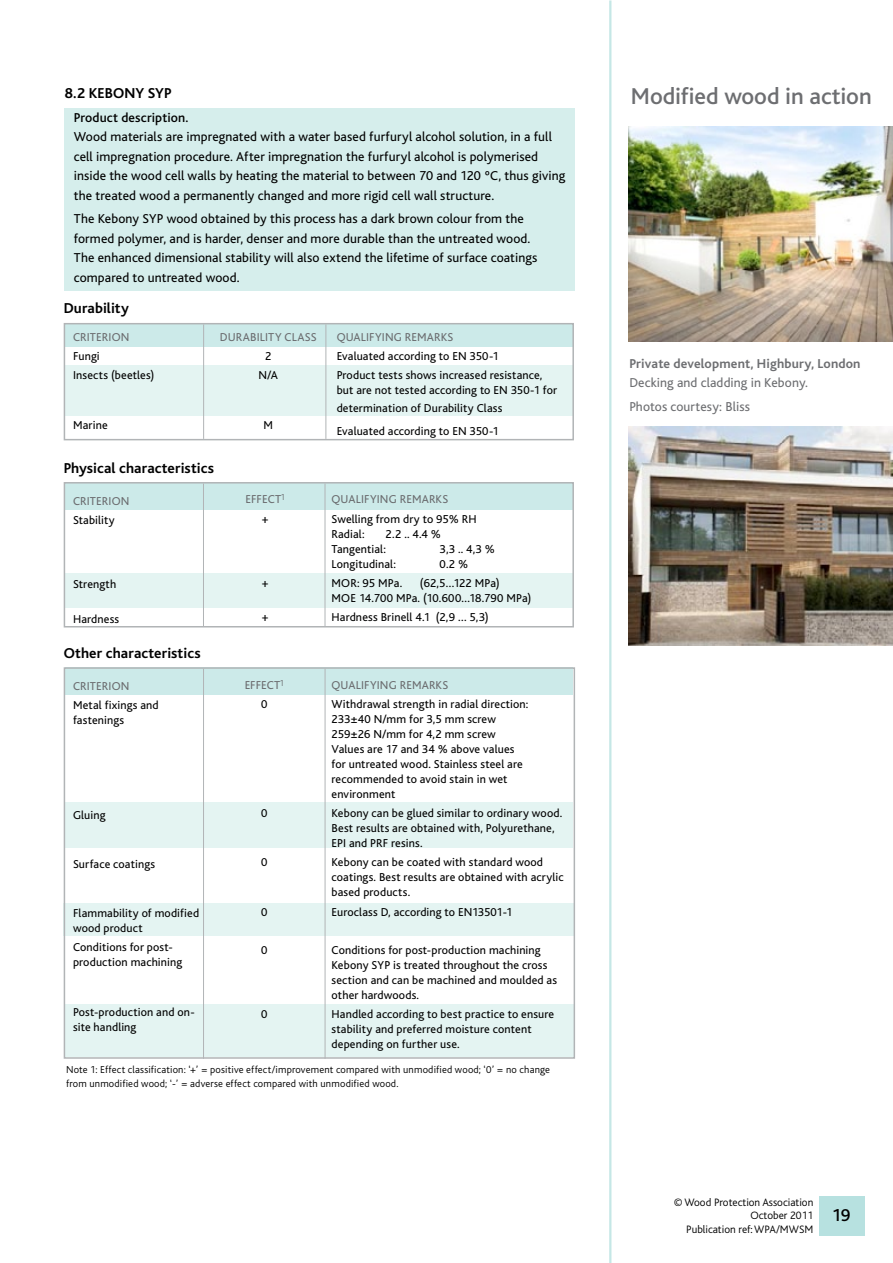
<style>
.page{position:relative;width:893px;height:1263px;background:#fff}
.page>*{position:absolute;margin:0;border:0;box-sizing:border-box;transform-origin:0 0}
.t1{font:500 24px "Bliss";letter-spacing:-.005em;color:#6d6e71}
.t2{font:500 18px "Bliss";color:#000}
.t3{font:700 15px "Bliss";letter-spacing:.01em;color:#000}
.t4{font:13.5px/19.5px "Bliss";letter-spacing:.01em;color:#000}
.t5{font:13.5px/23.7px "Bliss";letter-spacing:.01em;color:#6d6e71}
.t6{font:700 13.5px "Bliss";letter-spacing:.015em;color:#6d6e71}
.t7{font:500 13.5px "Bliss";letter-spacing:.01em;color:#000}
.t8{font:12px/15px "Bliss";letter-spacing:.01em;color:#000}
.t9{font:12px/19.4px "Bliss";letter-spacing:.015em;color:#6b6c6f;text-align:center}
.t10{font:300 11.25px/13.5px "Bliss";color:#000;text-align:right}
.t11{font:300 10.5px/13.5px "Bliss";letter-spacing:.02em;color:#000}
.s1{color:#000}
</style>
<div class="page">
<div style="left:819px;top:1196px;width:46px;height:40px;background:#b7e1e0"></div>
<div style="left:65px;top:108px;width:510px;height:182px;background:#d6eeec"></div>
<div style="left:66px;top:802px;width:507px;height:46px;background:#e4f4f2"></div>
<div style="left:64px;top:903px;width:511px;height:33px;background:#e4f4f2"></div>
<div style="left:64px;top:1004px;width:511px;height:53px;background:#e4f4f2"></div>
<div style="left:65px;top:573px;width:508px;height:35px;background:#e4f4f2"></div>
<div style="left:65px;top:366px;width:507px;height:50px;background:#e4f4f2"></div>
<div style="left:65px;top:323px;width:507px;height:24px;background:#cceae9"></div>
<div style="left:65px;top:482px;width:507px;height:28px;background:#cceae9"></div>
<div style="left:65px;top:667px;width:507px;height:28px;background:#cceae9"></div>
<div style="left:64px;top:323px;width:510px;height:117px;border:2px solid #b1b4b6"></div>
<div style="left:64px;top:482px;width:510px;height:145px;border:2px solid #b1b4b6"></div>
<div style="left:64px;top:667px;width:511px;height:392px;border:2px solid #b1b4b6"></div>
<hr style="left:203px;top:324px;width:1px;height:115px;background:#b1b4b6">
<hr style="left:203px;top:483px;width:1px;height:143px;background:#b1b4b6">
<hr style="left:203px;top:669px;width:1px;height:390px;background:#b1b4b6">
<hr style="left:325px;top:324px;width:1px;height:115px;background:#b1b4b6">
<hr style="left:325px;top:483px;width:1px;height:143px;background:#b1b4b6">
<hr style="left:325px;top:669px;width:1px;height:390px;background:#b1b4b6">
<hr style="left:609px;top:0;width:2px;height:1263px;background:#c5e7e6">
<img style="left:628px;top:126px;width:265px;height:216px">
<img style="left:628px;top:426px;width:265px;height:219px">
<p class="t3" style="left:65px;top:85px;width:108px">8.2 KEBONY SYP</p>
<p class="t7" style="left:74px;top:110px;width:116px">Product description.</p>
<p class="t4" style="left:74px;top:127px;width:493px">Wood materials are impregnated with a water based furfuryl alcohol solution, in a full cell impregnation procedure. After impregnation the furfuryl alcohol is polymerised inside the wood cell walls by heating the material to between 70 and 120 ºC, thus giving the treated wood a permanently changed and more rigid cell wall structure.</p>
<p class="t4" style="left:74px;top:209px;width:465px">The Kebony SYP wood obtained by this process has a dark brown colour from the formed polymer, and is harder, denser and more durable than the untreated wood.<br>The enhanced dimensional stability will also extend the lifetime of surface coatings compared to untreated wood.</p>
<p class="t3" style="left:64px;top:301px;width:67px">Durability</p>
<p class="t9" style="left:73px;top:327px;width:58px">CRITERION</p>
<p class="t8" style="left:73px;top:347px;width:83px;line-height:19.2px">Fungi<br>Insects (beetles)</p>
<p class="t8" style="left:73px;top:417px;width:36px">Marine</p>
<p class="t9" style="left:220px;top:327px;width:98px">DURABILITY CLASS</p>
<p class="t8" style="left:258px;top:347px;width:21px;line-height:19.2px;text-align:center">2<br>N/A</p>
<p class="t8" style="left:263px;top:417px;width:11px">M</p>
<p class="t3" style="left:64px;top:460px;width:152px">Physical characteristics</p>
<p class="t9" style="left:73px;top:491px;width:58px">CRITERION</p>
<p class="t8" style="left:73px;top:513px;width:43px">Stability</p>
<p class="t8" style="left:73px;top:577px;width:45px">Strength</p>
<p class="t8" style="left:73px;top:611px;width:48px">Hardness</p>
<p class="t3" style="left:64px;top:645px;width:139px">Other characteristics</p>
<p class="t9" style="left:73px;top:677px;width:58px">CRITERION</p>
<p class="t8" style="left:73px;top:698px;width:87px">Metal fixings and fastenings</p>
<p class="t9" style="left:245px;top:490px;width:41px">EFFECT<sup>1 </sup><span class="s1">+</span></p>
<p class="t8" style="left:262px;top:576px;width:9px">+</p>
<p class="t8" style="left:262px;top:610px;width:9px">+</p>
<p class="t9" style="left:245px;top:675px;width:41px">EFFECT<sup>1<br></sup><span class="s1">0</span></p>
<p class="t8" style="left:73px;top:807px;width:34px">Gluing</p>
<p class="t8" style="left:73px;top:857px;width:84px">Surface coatings</p>
<p class="t8" style="left:73px;top:906px;width:128px">Flammability of modified wood product</p>
<p class="t8" style="left:73px;top:940px;width:111px">Conditions for post&shy;production machining</p>
<p class="t8" style="left:73px;top:1004px;width:123px">Post-production and on&shy;site handling</p>
<p class="t8" style="left:261px;top:806px;width:8px">0</p>
<p class="t8" style="left:261px;top:855px;width:8px">0</p>
<p class="t8" style="left:261px;top:904px;width:8px">0</p>
<p class="t8" style="left:261px;top:943px;width:8px">0</p>
<p class="t8" style="left:261px;top:1007px;width:8px">0</p>
<p class="t9" style="left:337px;top:327px;width:118px">QUALIFYING REMARKS</p>
<p class="t8" style="left:337px;top:347px;width:207px;line-height:19.2px">Evaluated according to EN 350-1<br>Product tests shows increased resistance,</p>
<p class="t8" style="left:337px;top:382px;width:222px;line-height:18px">but are not tested according to EN 350-1 for determination of Durability Class</p>
<p class="t8" style="left:337px;top:423px;width:164px">Evaluated according to EN 350-1</p>
<p class="t9" style="left:332px;top:490px;width:118px">QUALIFYING REMARKS</p>
<p class="t8" style="left:332px;top:511px;width:147px">Swelling from dry to 95% RH<br>Radial:</p>
<p class="t8" style="left:332px;top:526px;width:111px;text-indent:54px">2.2 .. 4.4 %<br>Tangential:</p>
<p class="t8" style="left:440px;top:541px;width:57px">3,3 .. 4,3 %</p>
<p class="t8" style="left:332px;top:556px;width:66px">Longitudinal:</p>
<p class="t8" style="left:440px;top:556px;width:30px">0.2 %</p>
<p class="t8" style="left:332px;top:576px;width:72px">MOR: 95 MPa.</p>
<p class="t8" style="left:332px;top:576px;width:201px;text-indent:88px">(62,5…122 MPa)<br>MOE 14.700 MPa. (10.600…18.790 MPa)</p>
<p class="t8" style="left:332px;top:610px;width:159px">Hardness Brinell 4.1 (2,9 … 5,3)</p>
<p class="t9" style="left:332px;top:675px;width:118px">QUALIFYING REMARKS</p>
<p class="t8" style="left:332px;top:697px;width:198px">Withdrawal strength in radial direction:<br>233±40 N/mm for 3,5 mm screw<br>259±26 N/mm for 4,2 mm screw<br>Values are 17 and 34 % above values for untreated wood. Stainless steel are recommended to avoid stain in wet environment</p>
<p class="t8" style="left:332px;top:806px;width:232px">Kebony can be glued similar to ordinary wood.<br>Best results are obtained with, Polyurethane,<br>EPI and PRF resins.</p>
<p class="t8" style="left:332px;top:855px;width:233px">Kebony can be coated with standard wood coatings. Best results are obtained with acrylic based products.</p>
<p class="t8" style="left:332px;top:904px;width:182px">Euroclass D, according to EN13501-1</p>
<p class="t8" style="left:332px;top:943px;width:227px">Conditions for post-production machining Kebony SYP is treated throughout the cross section and can be machined and moulded as other hardwoods.</p>
<p class="t8" style="left:332px;top:1007px;width:224px">Handled according to best practice to ensure stability and preferred moisture content depending on further use.</p>
<p class="t11" style="left:66px;top:1063px;width:485px">Note 1: Effect classification: ‘+’ = positive effect/improvement compared with unmodified wood; ‘0’ = no change from unmodified wood; ‘-’ = adverse effect compared with unmodified wood.</p>
<h1 class="t1" style="left:631px;top:83px;width:242px">Modified wood in action</h1>
<p class="t6" style="left:629px;top:356px;width:233px">Private development, Highbury, London</p>
<p class="t5" style="left:629px;top:371px;width:180px">Decking and cladding in Kebony.<br>Photos courtesy: Bliss</p>
<p class="t10" style="left:674px;top:1195px;width:141px">© Wood Protection Association<br>October 2011<br>Publication ref: WPA/MWSM</p>
<h2 class="t2" style="left:832px;top:1206px;width:20px">19</h2>
</div>
